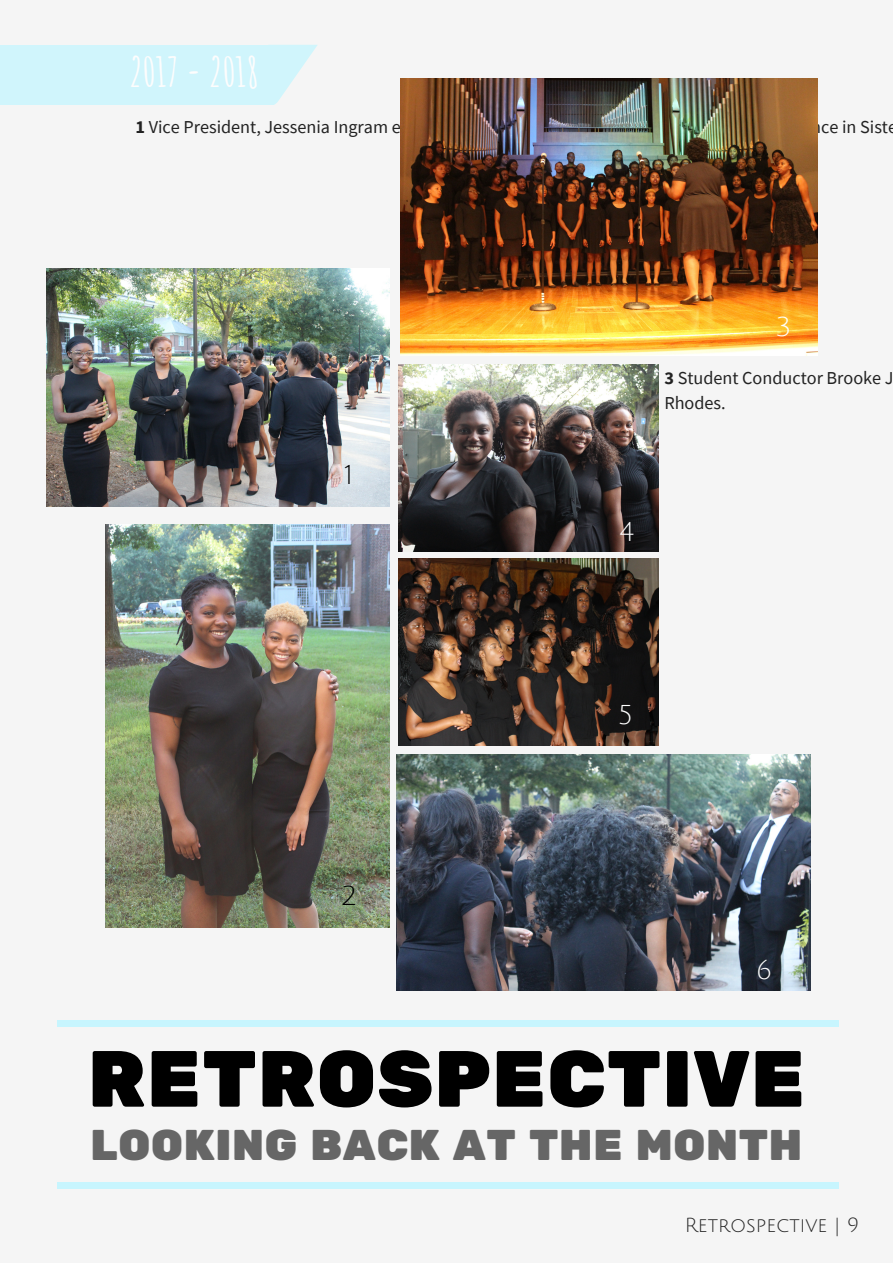
<style>
.page{position:relative;width:893px;height:1263px;background:#f5f5f5}
.page>*{position:absolute;margin:0;border:0;box-sizing:border-box;transform-origin:0 0}
.t1{font:79.5px "Rubik One";color:#000}
.t2{font:43.05px "Rubik One";color:#666}
.t3{font:700 40.35px "Amatic SC";color:#fff}
.t4{font:26.55px "Julius Sans One";color:#fff}
.t5{font:26.55px "Julius Sans One";color:#000}
.t6{font:19.8px "Julius Sans One";color:#222}
.t7{font:18.15px/24.8px "Source Sans Pro";color:#222}
.s1{font-weight:700}
</style>
<div class="page">
<div style="left:57px;top:1020px;width:781px;height:7px;background:#c7f5fe"></div>
<div style="left:57px;top:1182px;width:781px;height:7px;background:#c7f5fe"></div>
<div style="left:53px;top:45px;width:216px;height:60px;background:#d0f5fc"></div>
<svg style="left:269px;top:45px;width:49px;height:60px"></svg>
<div style="left:0;top:45px;width:54px;height:60px;background:#d0f5fc"></div>
<img style="left:401px;top:79px;width:416px;height:277px">
<img style="left:46px;top:268px;width:344px;height:239px">
<img style="left:399px;top:365px;width:260px;height:187px">
<img style="left:399px;top:558px;width:260px;height:187px">
<img style="left:106px;top:525px;width:284px;height:403px">
<img style="left:396px;top:754px;width:415px;height:237px">
<h3 class="t3" style="left:129px;top:46px;width:132px">2017 - 2018</h3>
<p class="t7" style="left:135px;top:114px;width:267px"><span class="s1">1</span> Vice President, Jessenia Ingram e</p>
<p class="t5" style="left:345px;top:461px;width:10px">1</p>
<p class="t5" style="left:341px;top:882px;width:18px">2</p>
<p class="t7" style="left:811px;top:114px;width:87px">nce in Siste</p>
<p class="t4" style="left:776px;top:313px;width:17px">3</p>
<p class="t7" style="left:664px;top:365px;width:231px"><span class="s1">3</span> Student Conductor Brooke J<br>Rhodes.</p>
<p class="t4" style="left:619px;top:518px;width:16px">4</p>
<p class="t4" style="left:618px;top:701px;width:16px">5</p>
<p class="t4" style="left:756px;top:956px;width:18px">6</p>
<h2 class="t1" style="left:88px;top:1032px;width:720px">RETROSPECTIVE</h2>
<h2 class="t2" style="left:90px;top:1120px;width:714px">LOOKING BACK AT THE MONTH</h2>
<p class="t6" style="left:685px;top:1215px;width:176px">Retrospective | 9</p>
</div>
